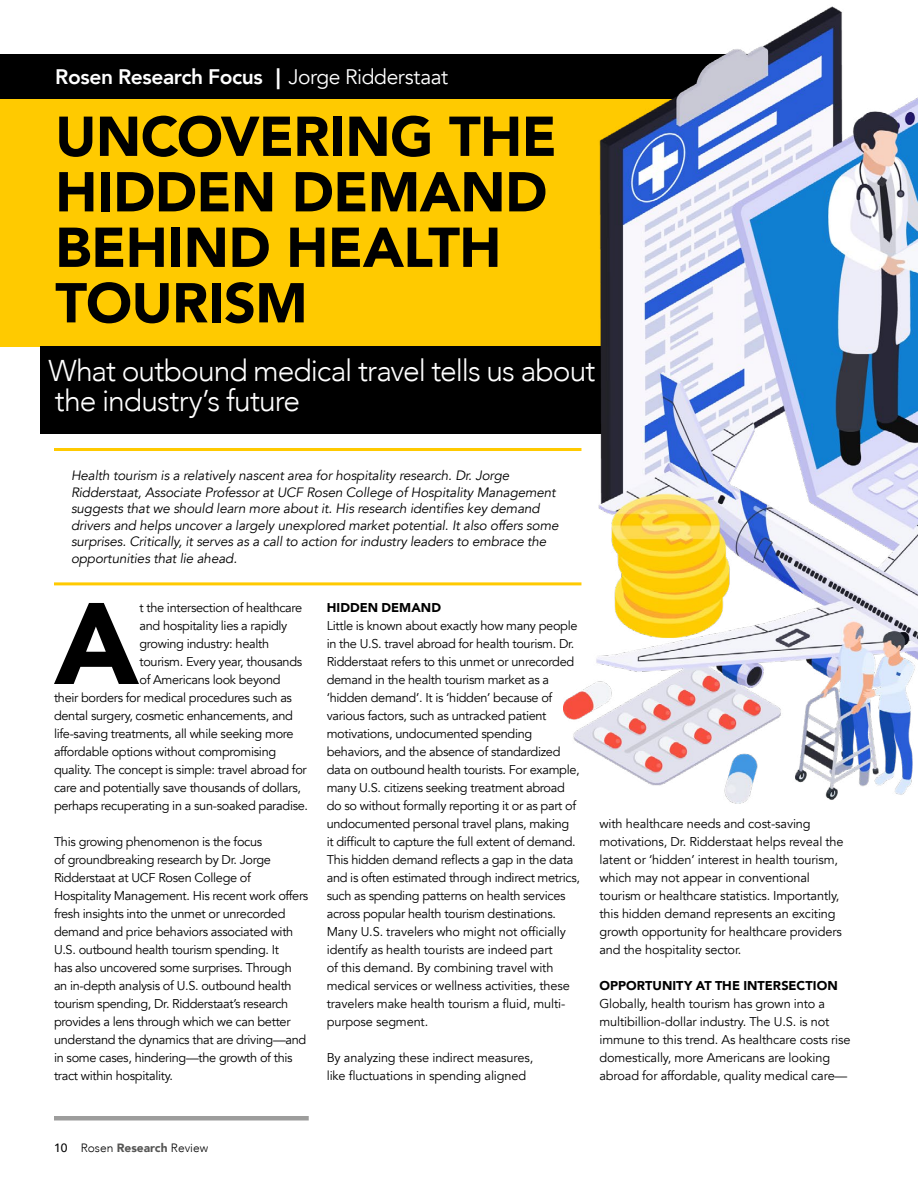
<style>
.page{position:relative;width:918px;height:1188px;background:#fff}
.page>*{position:absolute;margin:0;border:0;box-sizing:border-box;transform-origin:0 0}
.First_Paragraph{font:900 114.45px "Avenir";color:#000}
.Subtitle{font:900 55.5px/55.5px "Avenir";letter-spacing:-.01em;color:#000}
.Subtitle-2{font:300 30px "Avenir";letter-spacing:-.03em;color:#fff}
.t1{font:800 21px "Avenir";letter-spacing:-.02em;color:#fff}
.Standfirst{font:italic 13.5px/16.5px "Avenir";letter-spacing:-.01em;color:#000}
.BodyText{font:12.75px/18px "Avenir";letter-spacing:-.025em;color:#000}
.First_Paragraph-2{font:12.75px "Avenir";letter-spacing:-.025em;color:#000}
.BodyText-2{font:900 12.75px "Avenir";letter-spacing:.005em;color:#000}
.t2{font:300 12px "Avenir";color:#000}
.s1{font-weight:900}
.s2{font-weight:400}
.s3{font-weight:500}
.s4{font-weight:900;color:#575756}
</style>
<div class="page">
<hr style="left:54px;top:1116px;width:255px;height:4px;background:#9d9d9c">
<div style="left:0;top:83px;width:708px;height:264px;background:#ffca00"></div>
<div style="left:0;top:54px;width:776px;height:44px;background:#000"></div>
<div style="left:40px;top:347px;width:623px;height:87px;background:#000"></div>
<hr style="left:54px;top:582px;width:527px;height:3px;background:#ffca00">
<hr style="left:54px;top:448px;width:527px;height:3px;background:#ffca00">
<img style="left:563px;top:6px;width:355px;height:798px">
<p class="t1" style="left:55px;top:57px;width:394px">Rosen Research Focus <span class="s1">︱</span><span class="s2">Jorge Ridderstaat</span></p>
<p class="Subtitle" style="left:55px;top:107px;width:503px">UNCOVERING THE<br>HIDDEN DEMAND<br>BEHIND HEALTH<br>TOURISM</p>
<p class="Subtitle-2" style="left:48px;top:353px;width:549px">What outbound medical travel tells us about</p>
<p class="Subtitle-2" style="left:55px;top:383px;width:247px">the industry’s future</p>
<p class="Standfirst" style="left:71px;top:467px;width:489px">Health tourism is a relatively nascent area for hospitality research. Dr. Jorge Ridderstaat, Associate Professor at UCF Rosen College of Hospitality Management suggests that we should learn more about it. His research identifies key demand drivers and helps uncover a largely unexplored market potential. It also offers some surprises. Critically, it serves as a call to action for industry leaders to embrace the opportunities that lie ahead.</p>
<p class="First_Paragraph" style="left:54px;top:546px;width:86px">A</p>
<p class="First_Paragraph-2" style="left:139px;top:600px;width:164px">t the intersection of healthcare</p>
<p class="BodyText-2" style="left:327px;top:597px;width:116px">HIDDEN DEMAND</p>
<p class="BodyText" style="left:327px;top:617px;width:255px">Little is known about exactly how many people in the U.S. travel abroad for health tourism. Dr.<br>Ridderstaat refers to this unmet or unrecorded demand in the health tourism market as a ‘hidden demand’. It is ‘hidden’ because of various factors, such as untracked patient motivations, undocumented spending behaviors, and the absence of standardized data on outbound health tourists. For example, many U.S. citizens seeking treatment abroad do so without formally reporting it or as part of undocumented personal travel plans, making<br>it difficult to capture the full extent of demand.<br>This hidden demand reflects a gap in the data and is often estimated through indirect metrics, such as spending patterns on health services across popular health tourism destinations.<br>Many U.S. travelers who might not officially identify as health tourists are indeed part<br>of this demand. By combining travel with medical services or wellness activities, these travelers make health tourism a fluid, multi&shy;purpose segment.</p>
<p class="BodyText" style="left:327px;top:1049px;width:208px">By analyzing these indirect measures, like fluctuations in spending aligned</p>
<p class="First_Paragraph-2" style="left:139px;top:618px;width:149px">and hospitality lies a rapidly</p>
<p class="First_Paragraph-2" style="left:139px;top:636px;width:131px">growing industry: health</p>
<p class="First_Paragraph-2" style="left:139px;top:654px;width:164px">tourism. Every year, thousands</p>
<p class="First_Paragraph-2" style="left:139px;top:672px;width:143px">of Americans look beyond</p>
<p class="First_Paragraph-2" style="left:54px;top:690px;width:240px">their borders for medical procedures such as</p>
<p class="First_Paragraph-2" style="left:54px;top:708px;width:240px">dental surgery, cosmetic enhancements, and</p>
<p class="First_Paragraph-2" style="left:54px;top:726px;width:241px">life-saving treatments, all while seeking more</p>
<p class="First_Paragraph-2" style="left:54px;top:744px;width:224px">affordable options without compromising</p>
<p class="First_Paragraph-2" style="left:54px;top:762px;width:254px">quality. The concept is simple: travel abroad for</p>
<p class="First_Paragraph-2" style="left:54px;top:780px;width:249px">care and potentially save thousands of dollars,</p>
<p class="First_Paragraph-2" style="left:54px;top:798px;width:256px">perhaps recuperating in a sun-soaked paradise.</p>
<p class="BodyText" style="left:54px;top:833px;width:256px">This growing phenomenon is the focus<br>of groundbreaking research by Dr. Jorge Ridderstaat at UCF Rosen College of Hospitality Management. His recent work offers fresh insights into the unmet or unrecorded demand and price behaviors associated with U.S. outbound health tourism spending. It<br>has also uncovered some surprises. Through<br>an in-depth analysis of U.S. outbound health tourism spending, Dr. Ridderstaat’s research provides a lens through which we can better understand the dynamics that are driving—and in some cases, hindering—the growth of this tract within hospitality.</p>
<p class="BodyText" style="left:599px;top:815px;width:246px">with healthcare needs and cost-saving motivations, Dr. Ridderstaat helps reveal the latent or ‘hidden’ interest in health tourism, which may not appear in conventional tourism or healthcare statistics. Importantly, this hidden demand represents an exciting growth opportunity for healthcare providers and the hospitality sector.</p>
<p class="BodyText-2" style="left:599px;top:975px;width:240px">OPPORTUNITY AT THE INTERSECTION</p>
<p class="BodyText" style="left:599px;top:995px;width:253px">Globally, health tourism has grown into a multibillion-dollar industry. The U.S. is not immune to this trend. As healthcare costs rise domestically, more Americans are looking abroad for affordable, quality medical care—</p>
<p class="t2" style="left:54px;top:1141px;width:156px"><span class="s3">10</span> Rosen <span class="s4">Research</span> Review</p>
</div>
